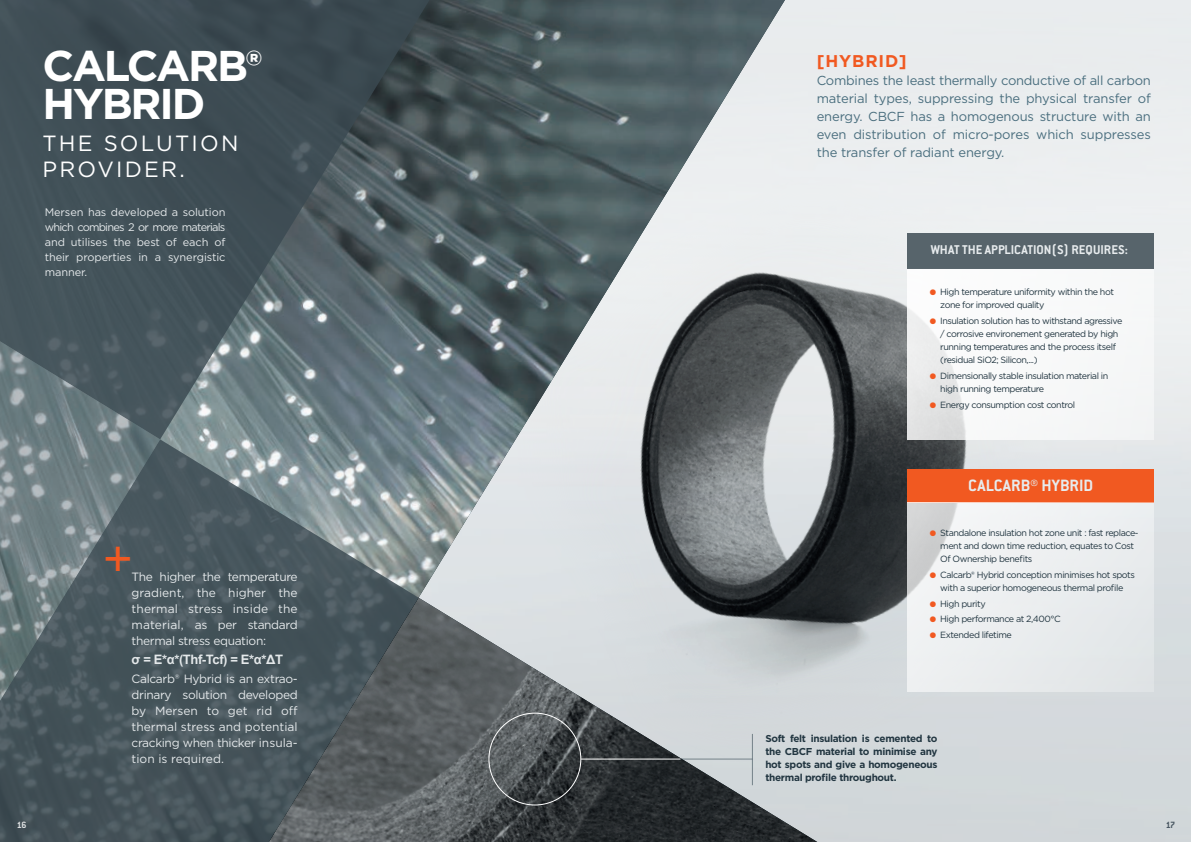
<style>
.page{position:relative;width:1191px;height:842px;background:#fff}
.page>*{position:absolute;margin:0;border:0;box-sizing:border-box;transform-origin:0 0}
.t1{font:600 48px "Stone Sans Std";color:#f15921}
.t2{font:700 43px/38.1px "Gotham";letter-spacing:-.05em;color:#fff}
.t3{font:22px/25.1px "Gotham";letter-spacing:.1em;color:#fff}
.t4{font:700 18px "Conduit ITC";letter-spacing:.005em;color:#e7ebed}
.t5{font:700 17px "Gotham";letter-spacing:.05em;color:#f15921}
.t6{font:700 14px "Conduit ITC";letter-spacing:.005em;color:#e7ebed}
.t7{font:13px/18px "Gotham";letter-spacing:-.01em;color:#4b6f7f;text-align:justify}
.t8{font:700 13px "Arial";letter-spacing:-.03em;color:#e4e8ea}
.t9{font:12px/16px "Gotham";letter-spacing:-.03em;color:#e4e8ea;text-align:justify}
.t10{font:11px/15px "Gotham";letter-spacing:-.01em;color:#e4e8ea;text-align:justify}
.t11{font:700 10px/13px "Gotham";letter-spacing:-.03em;color:#223641;text-align:justify}
.t12{font:700 10px "Conduit ITC";color:#fff}
.t13{font:700 10px "Conduit ITC";color:#394854}
.t14{font:9px/13px "Gotham";letter-spacing:-.05em;color:#223641}
.s1{color:#f15921}
</style>
<div class="page">
<img style="left:418px;top:0;width:367px;height:598px">
<img style="left:418px;top:598px;width:415px;height:244px">
<svg style="left:160px;top:439px;width:258px;height:403px;background:#58656a"></svg>
<svg style="left:0;top:439px;width:160px;height:403px;background:#58666b"></svg>
<svg style="left:0;top:0;width:439px;height:439px;background:#4b5a61"></svg>
<img style="left:490px;top:176px;width:646px;height:627px">
<div style="left:907px;top:469px;width:247px;height:33px;background:#f15921"></div>
<svg style="left:907px;top:502px;width:246px;height:190px;fill:#ebeeef"></svg>
<svg style="left:907px;top:268px;width:247px;height:171px"></svg>
<div style="left:907px;top:233px;width:247px;height:35px;background:#57646b"></div>
<hr style="left:581px;top:759px;width:99px;height:1px;background:#fff">
<hr style="left:680px;top:759px;width:72px;height:1px;background:#223641">
<hr style="left:752px;top:734px;width:1px;height:51px;background:#223641">
<h2 class="t2" style="left:43px;top:47px;width:221px">CALCARB®<br>HYBRID</h2>
<h3 class="t3" style="left:43px;top:131px;width:197px">THE SOLUTION<br>PROVIDER.</h3>
<p class="t10" style="left:45px;top:204px;width:182px">Mersen has developed a solution which combines 2 or more materials and utilises the best of each of their properties in a synergistic manner.</p>
<h1 class="t1" style="left:104px;top:526px;width:29px">+</h1>
<h3 class="t9" style="left:132px;top:569px;width:168px">The higher the temperature gradient, the higher the thermal stress inside the material, as per standard thermal stress equation:</h3>
<h3 class="t8" style="left:132px;top:651px;width:153px">σ = Ε*α*(Thf-Tcf) = Ε*α*ΔT</h3>
<h3 class="t9" style="left:132px;top:671px;width:168px">Calcarb® Hybrid is an extrao&shy;drinary solution developed by Mersen to get rid off thermal stress and potential cracking when thicker insula&shy;tion is required.</h3>
<h3 class="t5" style="left:816px;top:49px;width:92px">[HYBRID]</h3>
<p class="t7" style="left:816px;top:71px;width:336px">Combines the least thermally conductive of all carbon material types, suppressing the physical transfer of energy. CBCF has a homogenous structure with an even distribution of micro-pores which suppresses the transfer of radiant energy.</p>
<h3 class="t6" style="left:930px;top:241px;width:199px">WHAT THE APPLICATION(S) REQUIRES:</h3>
<p class="t14" style="left:940px;top:285px;width:175px;text-indent:-10px"><span class="s1">●</span> High temperature uniformity within the hot zone for improved quality</p>
<p class="t14" style="left:940px;top:314px;width:184px;text-indent:-10px"><span class="s1">●</span> Insulation solution has to withstand agressive / corrosive environement generated by high running temperatures and the process itself (residual SiO2; Silicon,...)</p>
<p class="t14" style="left:940px;top:369px;width:170px;text-indent:-10px"><span class="s1">●</span> Dimensionally stable insulation material in high running temperature</p>
<p class="t14" style="left:929px;top:398px;width:147px"><span class="s1">●</span> Energy consumption cost control</p>
<h3 class="t4" style="left:968px;top:474px;width:126px">CALCARB® HYBRID</h3>
<p class="t14" style="left:940px;top:526px;width:200px;text-indent:-10px"><span class="s1">●</span> Standalone insulation hot zone unit : fast replace&shy;ment and down time reduction, equates to Cost<br>Of Ownership benefits</p>
<p class="t14" style="left:929px;top:568px;width:207px;text-align:center"><span class="s1">●</span> Calcarb® Hybrid conception minimises hot spots with a superior homogeneous thermal profile</p>
<p class="t14" style="left:929px;top:597px;width:57px"><span class="s1">●</span> High purity</p>
<p class="t14" style="left:929px;top:612px;width:132px"><span class="s1">●</span> High performance at 2,400°C</p>
<p class="t14" style="left:929px;top:628px;width:83px"><span class="s1">●</span> Extended lifetime</p>
<p class="t11" style="left:765px;top:732px;width:174px">Soft felt insulation is cemented to the CBCF material to minimise any hot spots and give a homogeneous thermal profile throughout.</p>
<p class="t12" style="left:16px;top:818px;width:12px">16</p>
<p class="t13" style="left:1165px;top:818px;width:11px">17</p>
</div>
